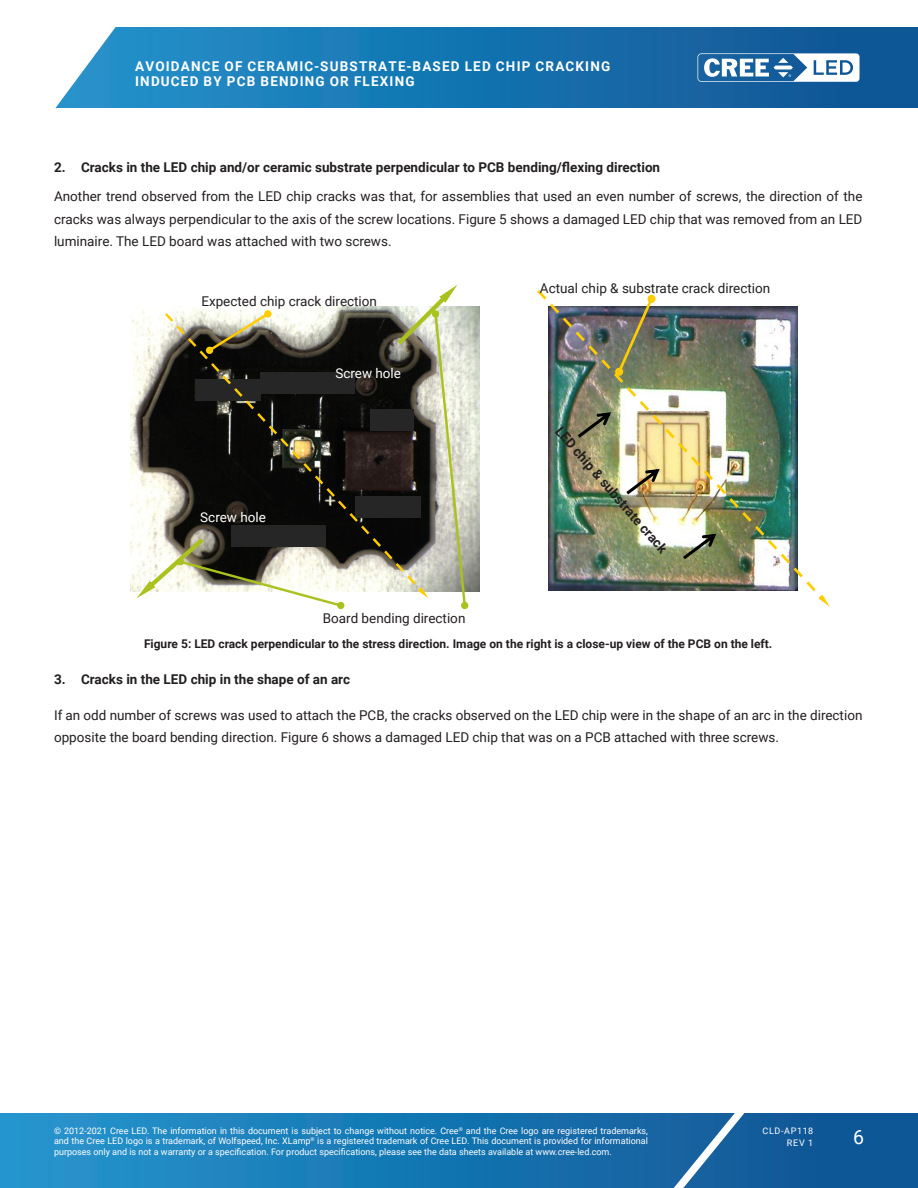
<style>
.page{position:relative;width:918px;height:1188px;background:#fff}
.page>*{position:absolute;margin:0;border:0;box-sizing:border-box;transform-origin:0 0}
.t1{font:29.25px "Verdana";color:#000}
.t2{font:19.5px "Roboto";color:#fff}
.t3{font:16.2px/19.5px "Verdana";letter-spacing:-.005em;color:#000}
.t4{font:14.55px/17.5px "Verdana";color:#000}
.t5{font:13.5px/22.5px "Roboto";color:#231f20;text-align:justify}
.t6{font:700 13.5px "Roboto";color:#231f20}
.t7{font:700 13.5px/15px "Roboto";letter-spacing:.085em;color:#fff}
.t8{font:13.5px "Roboto";color:#fff}
.t9{font:700 12px "Roboto";color:#231f20}
.t10{font:9px/10.8px "Roboto";color:#fff;text-align:justify}
.t11{font:9px/12px "Roboto";letter-spacing:.085em;color:#fff;text-align:right}
</style>
<div class="page">
<svg style="left:0;top:1113px;width:918px;height:75px;background:#1876b2"></svg>
<svg style="left:644px;top:1113px;width:117px;height:75px;background:#296da6"></svg>
<svg style="left:55px;top:27px;width:863px;height:81px;background:#2078b2"></svg>
<svg style="left:698px;top:53px;width:162px;height:29px"></svg>
<img style="left:130px;top:307px;width:349px;height:284px">
<svg style="left:165px;top:313px;width:233px;height:279px;background:#312f2a"></svg>
<svg style="left:205px;top:310px;width:67px;height:44px"></svg>
<svg style="left:137px;top:538px;width:208px;height:72px"></svg>
<svg style="left:398px;top:285px;width:71px;height:324px;background:#9fa090"></svg>
<img style="left:537px;top:290px;width:293px;height:317px">
<svg style="left:615px;top:294px;width:41px;height:82px;background:#88876f"></svg>
<svg style="left:626px;top:469px;width:34px;height:25px"></svg>
<svg style="left:578px;top:412px;width:33px;height:26px"></svg>
<svg style="left:683px;top:534px;width:33px;height:25px"></svg>
<p class="t7" style="left:135px;top:58px;width:477px">AVOIDANCE OF CERAMIC-SUBSTRATE-BASED LED CHIP CRACKING<br>INDUCED BY PCB BENDING OR FLEXING</p>
<p class="t6" style="left:54px;top:158px;width:608px">2. Cracks in the LED chip and/or ceramic substrate perpendicular to PCB bending/flexing direction</p>
<p class="t5" style="left:54px;top:185px;width:810px">Another trend observed from the LED chip cracks was that, for assemblies that used an even number of screws, the direction of the cracks was always perpendicular to the axis of the screw locations. Figure 5 shows a damaged LED chip that was removed from an LED luminaire. The LED board was attached with two screws.</p>
<p class="t3" style="left:653px;top:182px;width:195px">Actual chip &amp; substrate crack direction</p>
<p class="t4" style="left:-2px;top:209px;width:105px">p &amp; substrate</p>
<p class="t4" style="left:262px;top:209px;width:108px">Expected chip crack direction</p>
<p class="t4" style="left:476px;top:209px;width:82px">Screw hole</p>
<p class="t5" style="left:201px;top:290px;width:177px">Expected chip crack direction</p>
<p class="t8" style="left:200px;top:507px;width:67px">Screw hole</p>
<p class="t8" style="left:335px;top:364px;width:67px">Screw hole</p>
<p class="t5" style="left:323px;top:606px;width:144px">Board bending direction</p>
<p class="t5" style="left:540px;top:276px;width:232px">Actual chip &amp; substrate crack direction</p>
<p class="t6" style="left:565px;top:422px;width:164px;rotate:49deg">LED chip &amp; substrate crack</p>
<p class="t9" style="left:144px;top:635px;width:630px">Figure 5: LED crack perpendicular to the stress direction. Image on the right is a close-up view of the PCB on the left.</p>
<p class="t6" style="left:54px;top:670px;width:298px">3. Cracks in the LED chip in the shape of an arc</p>
<p class="t5" style="left:54px;top:703px;width:810px">If an odd number of screws was used to attach the PCB, the cracks observed on the LED chip were in the shape of an arc in the direction opposite the board bending direction. Figure 6 shows a damaged LED chip that was on a PCB attached with three screws.</p>
<p class="t4" style="left:155px;top:705px;width:82px">Screw hole</p>
<p class="t4" style="left:312px;top:712px;width:176px">Board bending direction</p>
<p class="t1" style="left:36px;top:725px;width:443px">Fig 5B. LED crack in direction</p>
<p class="t10" style="left:54px;top:1125px;width:596px">© 2012-2021 Cree LED. The information in this document is subject to change without notice. Cree<sup>®</sup> and the Cree logo are registered trademarks, and the Cree LED logo is a trademark, of Wolfspeed, Inc. XLamp<sup>®</sup> is a registered trademark of Cree LED. This document is provided for informational purposes only and is not a warranty or a specification. For product specifications, please see the data sheets available at www.cree-led.com.</p>
<p class="t11" style="left:762px;top:1124px;width:52px">CLD-AP118<br>REV 1</p>
<h2 class="t2" style="left:853px;top:1123px;width:12px">6</h2>
</div>
